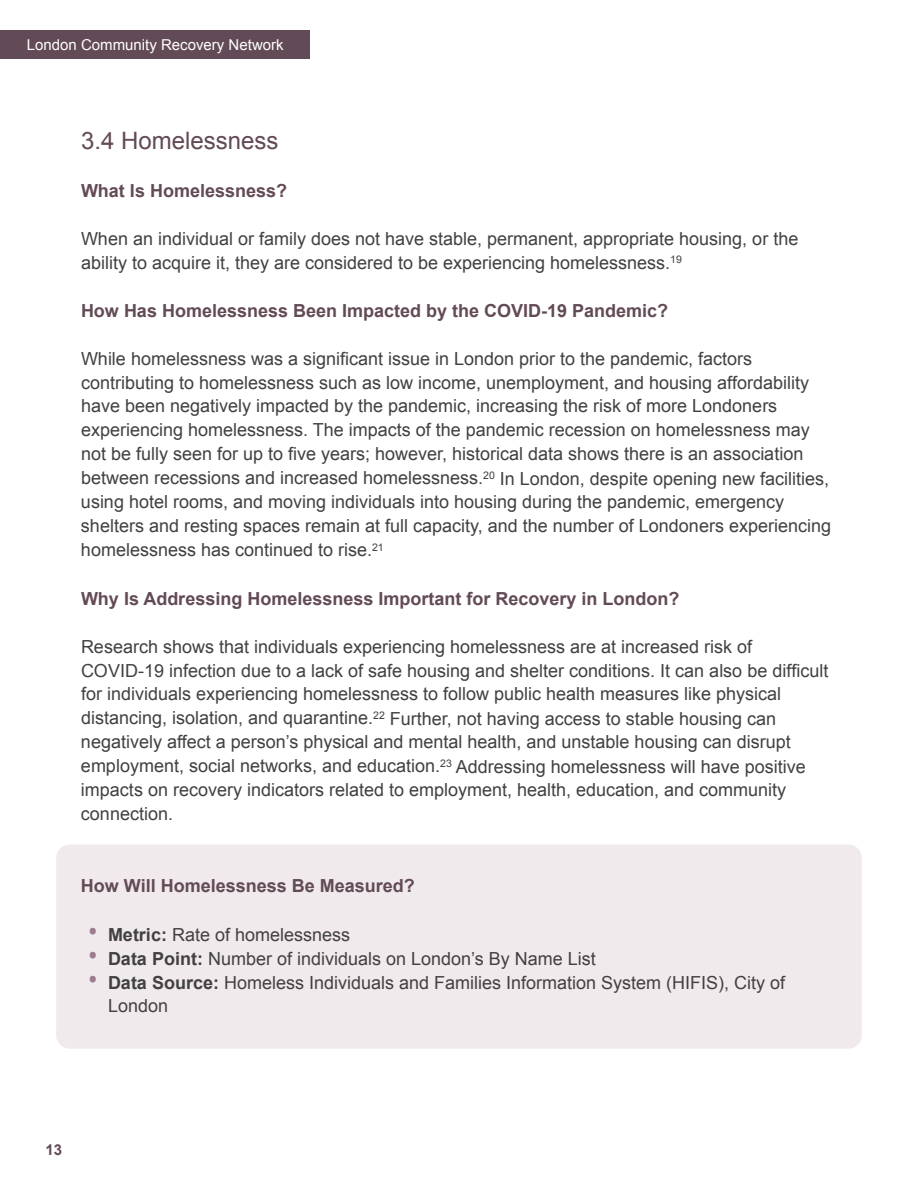
<style>
.page{position:relative;width:918px;height:1188px;background:#fff}
.page>*{position:absolute;margin:0;border:0;box-sizing:border-box;transform-origin:0 0}
.t1{font:24px "Arial";color:#624a56}
.Body{font:18px/24px "Arial";color:#414042}
.H3_-_Title{font:700 18px "Arial";color:#624a56}
.t2{font:15px "Arial";color:#fff}
.t3{font:700 15px "Arial";color:#624a56}
.s1{font-family:"Noto Sans";font-size:27px;color:#9b7d8d}
.s2{font-weight:700}
</style>
<div class="page">
<div style="left:56px;top:844px;width:806px;height:205px;background:#f0eaed;border-radius:13px"></div>
<div style="left:0;top:30px;width:310px;height:28px;background:#624a56"></div>
<p class="t2" style="left:27px;top:35px;width:258px">London Community Recovery Network</p>
<h2 class="t1" style="left:81px;top:124px;width:199px">3.4 Homelessness</h2>
<h3 class="H3_-_Title" style="left:81px;top:178px;width:208px">What Is Homelessness?</h3>
<p class="Body" style="left:81px;top:226px;width:719px">When an individual or family does not have stable, permanent, appropriate housing, or the ability to acquire it, they are considered to be experiencing homelessness.<sup>19</sup></p>
<h3 class="H3_-_Title" style="left:81px;top:298px;width:589px">How Has Homelessness Been Impacted by the COVID-19 Pandemic?</h3>
<p class="Body" style="left:81px;top:346px;width:752px">While homelessness was a significant issue in London prior to the pandemic, factors contributing to homelessness such as low income, unemployment, and housing affordability have been negatively impacted by the pandemic, increasing the risk of more Londoners experiencing homelessness. The impacts of the pandemic recession on homelessness may not be fully seen for up to five years; however, historical data shows there is an association between recessions and increased homelessness.<sup>20</sup> In London, despite opening new facilities, using hotel rooms, and moving individuals into housing during the pandemic, emergency shelters and resting spaces remain at full capacity, and the number of Londoners experiencing homelessness has continued to rise.<sup>21</sup></p>
<h3 class="H3_-_Title" style="left:81px;top:586px;width:600px">Why Is Addressing Homelessness Important for Recovery in London?</h3>
<p class="Body" style="left:81px;top:634px;width:749px">Research shows that individuals experiencing homelessness are at increased risk of COVID-19 infection due to a lack of safe housing and shelter conditions. It can also be difficult for individuals experiencing homelessness to follow public health measures like physical distancing, isolation, and quarantine.<sup>22</sup> Further, not having access to stable housing can negatively affect a person’s physical and mental health, and unstable housing can disrupt employment, social networks, and education.<sup>23</sup> Addressing homelessness will have positive impacts on recovery indicators related to employment, health, education, and community connection.</p>
<h3 class="H3_-_Title" style="left:81px;top:874px;width:335px">How Will Homelessness Be Measured?</h3>
<p class="Body" style="left:88px;top:922px;width:264px"><span class="s1">•</span> <span class="s2">Metric:</span> Rate of homelessness</p>
<p class="Body" style="left:88px;top:946px;width:510px"><span class="s1">•</span> <span class="s2">Data Point:</span> Number of individuals on London’s By Name List</p>
<p class="Body" style="left:108px;top:970px;width:679px;text-indent:-20px"><span class="s1">•</span> <span class="s2">Data Source:</span> Homeless Individuals and Families Information System (HIFIS), City of<br>London</p>
<p class="t3" style="left:46px;top:1140px;width:18px">13</p>
</div>
